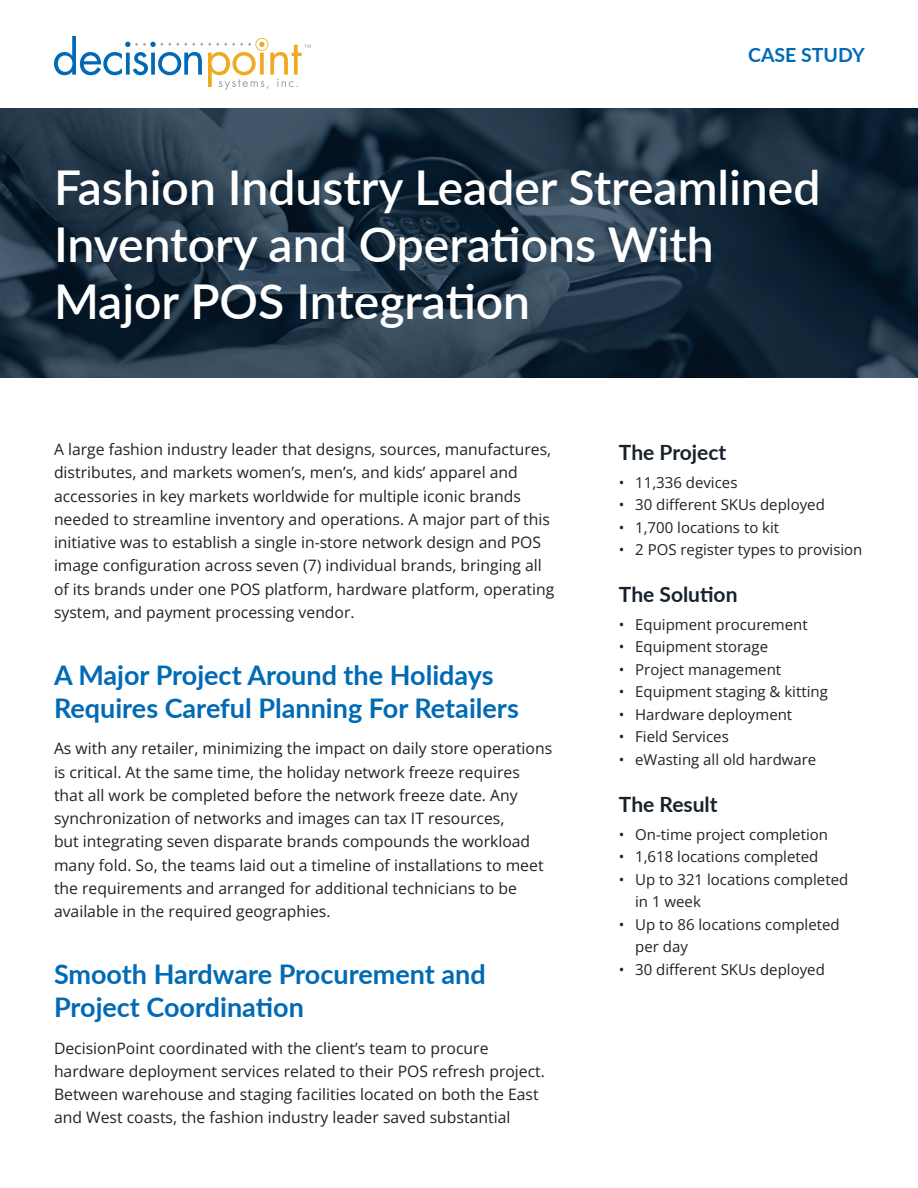
<style>
.page{position:relative;width:918px;height:1188px;background:#fff}
.page>*{position:absolute;margin:0;border:0;box-sizing:border-box;transform-origin:0 0}
.t1{font:600 48px/57px "Lato";color:#fff}
.t2{font:700 27px/33px "Lato";color:#006ab4}
.Paragraph_Style_1{font:700 21px "Lato";color:#18222c}
.Paragraph_Style_1-2{font:700 19.5px "Lato";color:#006ab4}
.Paragraph_Style_1-3{font:15.75px/23.2px "Open Sans";color:#212224}
.t3{font:15px/22.5px "Open Sans";color:#212224}
</style>
<div class="page">
<img style="left:0;top:108px;width:918px;height:270px">
<svg style="left:54px;top:36px;width:257px;height:54px"></svg>
<p class="Paragraph_Style_1-2" style="left:748px;top:40px;width:118px">CASE STUDY</p>
<p class="t1" style="left:54px;top:157px;width:768px">Fashion Industry Leader Streamlined<br>Inventory and Operations With<br>Major POS Integration</p>
<p class="Paragraph_Style_1-3" style="left:54px;top:437px;width:502px">A large fashion industry leader that designs, sources, manufactures, distributes, and markets women’s, men’s, and kids’ apparel and accessories in key markets worldwide for multiple iconic brands needed to streamline inventory and operations. A major part of this initiative was to establish a single in-store network design and POS image configuration across seven (7) individual brands, bringing all of its brands under one POS platform, hardware platform, operating system, and payment processing vendor.</p>
<p class="Paragraph_Style_1" style="left:619px;top:437px;width:109px">The Project</p>
<p class="t3" style="left:619px;top:471px;width:120px">• 11,336 devices</p>
<p class="t3" style="left:619px;top:493px;width:207px">• 30 different SKUs deployed</p>
<p class="t3" style="left:619px;top:516px;width:162px">• 1,700 locations to kit</p>
<p class="t3" style="left:619px;top:538px;width:245px">• 2 POS register types to provision</p>
<p class="Paragraph_Style_1" style="left:619px;top:579px;width:120px">The Solution</p>
<p class="t3" style="left:619px;top:613px;width:190px">• Equipment procurement</p>
<p class="t3" style="left:619px;top:635px;width:151px">• Equipment storage</p>
<p class="t3" style="left:619px;top:658px;width:164px">• Project management</p>
<p class="t3" style="left:619px;top:680px;width:210px">• Equipment staging &amp; kitting</p>
<p class="t3" style="left:619px;top:703px;width:175px">• Hardware deployment</p>
<p class="t3" style="left:619px;top:725px;width:111px">• Field Services</p>
<p class="t3" style="left:619px;top:748px;width:199px">• eWasting all old hardware</p>
<p class="Paragraph_Style_1" style="left:619px;top:789px;width:100px">The Result</p>
<p class="t3" style="left:619px;top:823px;width:211px">• On-time project completion</p>
<p class="t3" style="left:619px;top:845px;width:201px">• 1,618 locations completed</p>
<p class="t3" style="left:635px;top:868px;width:215px;text-indent:-16px">• Up to 321 locations completed in 1 week</p>
<p class="t3" style="left:635px;top:913px;width:206px;text-indent:-16px">• Up to 86 locations completed per day</p>
<p class="t3" style="left:619px;top:958px;width:207px">• 30 different SKUs deployed</p>
<h2 class="t2" style="left:54px;top:657px;width:466px">A Major Project Around the Holidays<br>Requires Careful Planning For Retailers</h2>
<p class="Paragraph_Style_1-3" style="left:54px;top:737px;width:500px">As with any retailer, minimizing the impact on daily store operations is critical. At the same time, the holiday network freeze requires that all work be completed before the network freeze date. Any synchronization of networks and images can tax IT resources,<br>but integrating seven disparate brands compounds the workload many fold. So, the teams laid out a timeline of installations to meet the requirements and arranged for additional technicians to be available in the required geographies.</p>
<h2 class="t2" style="left:54px;top:956px;width:433px">Smooth Hardware Procurement and<br>Project Coordination</h2>
<p class="Paragraph_Style_1-3" style="left:54px;top:1036px;width:493px">DecisionPoint coordinated with the client’s team to procure hardware deployment services related to their POS refresh project.<br>Between warehouse and staging facilities located on both the East and West coasts, the fashion industry leader saved substantial</p>
</div>
